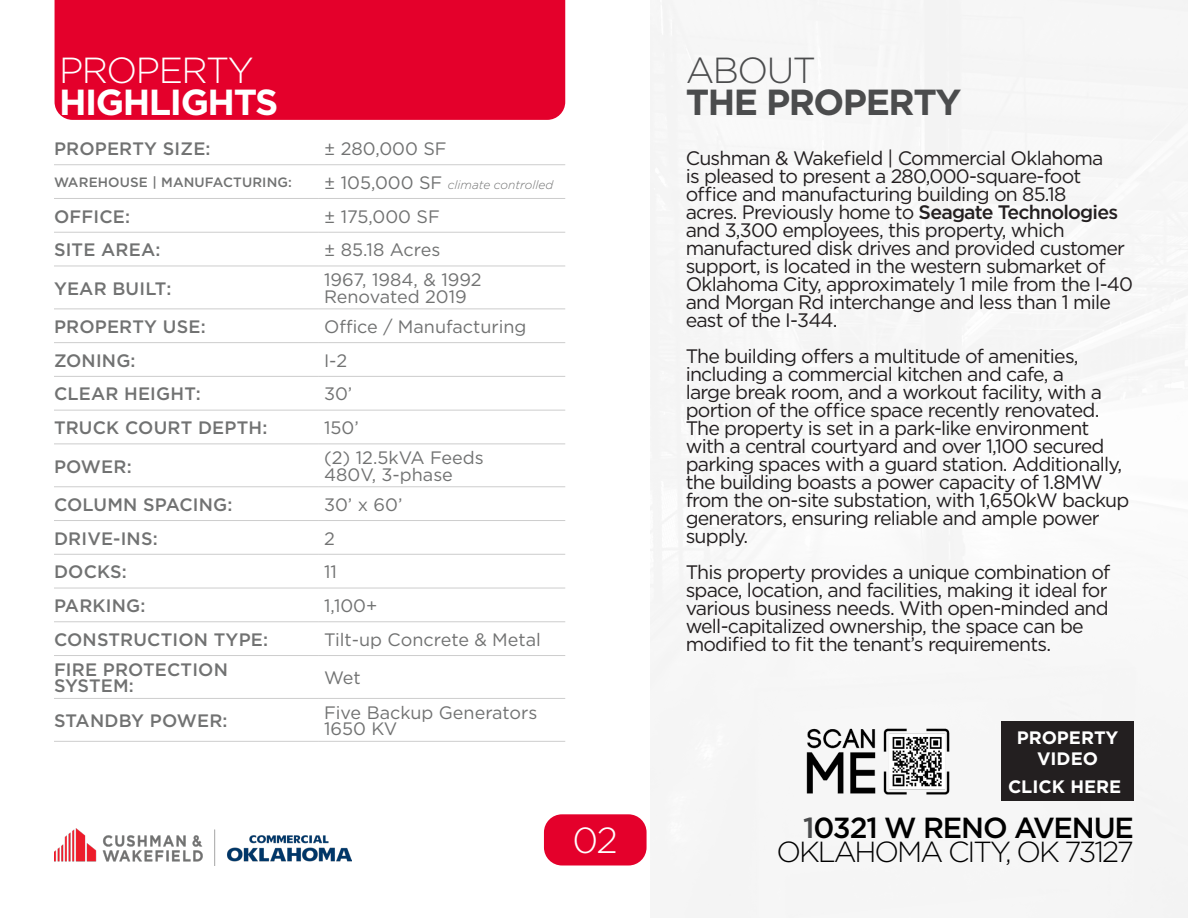
<style>
.page{position:relative;width:1188px;height:918px;background:#fff}
.page>*{position:absolute;margin:0;border:0;box-sizing:border-box;transform-origin:0 0}
.t1{font:700 36.3px "Gotham";letter-spacing:-.04em;color:#4b4c4d}
.t2{font:300 36.3px "Gotham";letter-spacing:-.04em;color:#fff}
.t3{font:700 36.3px "Gotham";letter-spacing:-.04em;color:#fff}
.t4{font:300 36.3px "Gotham";letter-spacing:-.04em;color:#4b4c4d}
.t5{font:300 29.1px "Gotham";letter-spacing:-.07em;color:#000}
.t6{font:500 29.1px "Gotham";letter-spacing:-.04em;color:#000}
.t7{font:19.5px/18px "Gotham";letter-spacing:-.04em;color:#231f20}
.Spec_Value{font:18px "Gotham";color:#717272}
.Spec_Title{font:500 18px "Gotham";letter-spacing:.01em;color:#717272}
.t8{font:700 18px "Gotham";color:#fff}
.Spec_Title-2{font:500 13.5px "Gotham";letter-spacing:.01em;color:#717272}
.Spec_Value-2{font:italic 300 12px "Gotham";color:#717272}
.s1{font-weight:400;font-style:normal;font-size:18px}
.s2{font-weight:500}
.s3{color:#4b4c4d}
</style>
<div class="page">
<hr style="left:54px;top:164px;width:264px;height:1px;background:#cdcdcd">
<hr style="left:318px;top:164px;width:247px;height:1px;background:#cdcdcd">
<hr style="left:54px;top:198px;width:264px;height:1px;background:#cdcdcd">
<hr style="left:318px;top:198px;width:247px;height:1px;background:#cdcdcd">
<hr style="left:54px;top:232px;width:264px;height:1px;background:#cdcdcd">
<hr style="left:318px;top:232px;width:247px;height:1px;background:#cdcdcd">
<hr style="left:54px;top:266px;width:264px;height:1px;background:#cdcdcd">
<hr style="left:318px;top:266px;width:247px;height:1px;background:#cdcdcd">
<hr style="left:54px;top:309px;width:264px;height:1px;background:#cdcdcd">
<hr style="left:318px;top:309px;width:247px;height:1px;background:#cdcdcd">
<hr style="left:54px;top:342px;width:264px;height:1px;background:#cdcdcd">
<hr style="left:318px;top:342px;width:247px;height:1px;background:#cdcdcd">
<hr style="left:54px;top:376px;width:264px;height:1px;background:#cdcdcd">
<hr style="left:318px;top:376px;width:247px;height:1px;background:#cdcdcd">
<hr style="left:54px;top:410px;width:264px;height:1px;background:#cdcdcd">
<hr style="left:318px;top:410px;width:247px;height:1px;background:#cdcdcd">
<hr style="left:54px;top:444px;width:264px;height:1px;background:#cdcdcd">
<hr style="left:318px;top:444px;width:247px;height:1px;background:#cdcdcd">
<hr style="left:54px;top:486px;width:264px;height:1px;background:#cdcdcd">
<hr style="left:318px;top:486px;width:247px;height:1px;background:#cdcdcd">
<hr style="left:54px;top:520px;width:264px;height:1px;background:#cdcdcd">
<hr style="left:318px;top:520px;width:247px;height:1px;background:#cdcdcd">
<hr style="left:54px;top:554px;width:264px;height:1px;background:#cdcdcd">
<hr style="left:318px;top:554px;width:247px;height:1px;background:#cdcdcd">
<hr style="left:54px;top:588px;width:264px;height:1px;background:#cdcdcd">
<hr style="left:318px;top:588px;width:247px;height:1px;background:#cdcdcd">
<hr style="left:54px;top:621px;width:264px;height:1px;background:#cdcdcd">
<hr style="left:318px;top:621px;width:247px;height:1px;background:#cdcdcd">
<hr style="left:54px;top:655px;width:264px;height:1px;background:#cdcdcd">
<hr style="left:318px;top:655px;width:247px;height:1px;background:#cdcdcd">
<hr style="left:54px;top:698px;width:264px;height:1px;background:#cdcdcd">
<hr style="left:318px;top:698px;width:247px;height:1px;background:#cdcdcd">
<hr style="left:54px;top:741px;width:264px;height:1px;background:#cdcdcd">
<hr style="left:318px;top:741px;width:247px;height:1px;background:#cdcdcd">
<div style="left:651px;top:0;width:537px;height:918px;background:#f6f6f6"></div>
<div style="left:55px;top:0;width:510px;height:120px;background:#e4002b"></div>
<img style="left:55px;top:829px;width:297px;height:36px">
<div style="left:544px;top:814px;width:103px;height:52px;background:#e4002b;border-radius:18px"></div>
<div style="left:1001px;top:721px;width:133px;height:79px;background:#231f20"></div>
<img style="left:801px;top:721px;width:156px;height:79px">
<p class="t2" style="left:59px;top:47px;width:196px">PROPERTY</p>
<p class="t3" style="left:59px;top:78px;width:221px">HIGHLIGHTS</p>
<p class="Spec_Title" style="left:54px;top:137px;width:158px">PROPERTY SIZE:</p>
<p class="Spec_Value" style="left:324px;top:137px;width:124px">± 280,000 SF</p>
<p class="Spec_Title-2" style="left:54px;top:173px;width:239px">WAREHOUSE | MANUFACTURING:</p>
<p class="Spec_Value-2" style="left:324px;top:177px;width:231px"><span class="s1">± 105,000 SF</span> climate controlled</p>
<p class="Spec_Title" style="left:54px;top:204px;width:78px">OFFICE:</p>
<p class="Spec_Value" style="left:324px;top:205px;width:117px">± 175,000 SF</p>
<p class="Spec_Title" style="left:54px;top:238px;width:108px">SITE AREA:</p>
<p class="Spec_Value" style="left:324px;top:238px;width:118px">± 85.18 Acres</p>
<p class="Spec_Title" style="left:54px;top:276px;width:119px">YEAR BUILT:</p>
<p class="Spec_Value" style="left:324px;top:268px;width:159px">1967, 1984, &amp; 1992</p>
<p class="Spec_Value" style="left:324px;top:285px;width:144px">Renovated 2019</p>
<p class="Spec_Title" style="left:54px;top:315px;width:153px">PROPERTY USE:</p>
<p class="Spec_Value" style="left:324px;top:315px;width:204px">Office / Manufacturing</p>
<p class="Spec_Title" style="left:54px;top:349px;width:83px">ZONING:</p>
<p class="Spec_Value" style="left:324px;top:349px;width:25px">I-2</p>
<p class="Spec_Title" style="left:54px;top:382px;width:148px">CLEAR HEIGHT:</p>
<p class="Spec_Value" style="left:324px;top:383px;width:30px">30’</p>
<p class="Spec_Title" style="left:54px;top:416px;width:215px">TRUCK COURT DEPTH:</p>
<p class="Spec_Value" style="left:324px;top:416px;width:36px">150’</p>
<p class="Spec_Title" style="left:54px;top:454px;width:79px">POWER:</p>
<p class="Spec_Value" style="left:324px;top:446px;width:161px">(2) 12.5kVA Feeds</p>
<p class="Spec_Value" style="left:324px;top:463px;width:130px">480V, 3-phase</p>
<p class="Spec_Title" style="left:54px;top:493px;width:180px">COLUMN SPACING:</p>
<p class="Spec_Value" style="left:324px;top:493px;width:80px">30’ x 60’</p>
<p class="Spec_Title" style="left:54px;top:526px;width:105px">DRIVE-INS:</p>
<p class="Spec_Value" style="left:324px;top:527px;width:12px">2</p>
<p class="Spec_Title" style="left:54px;top:560px;width:75px">DOCKS:</p>
<p class="Spec_Value" style="left:324px;top:560px;width:14px">11</p>
<p class="Spec_Title" style="left:54px;top:594px;width:93px">PARKING:</p>
<p class="Spec_Value" style="left:324px;top:594px;width:55px">1,100+</p>
<p class="Spec_Title" style="left:54px;top:628px;width:216px">CONSTRUCTION TYPE:</p>
<p class="Spec_Value" style="left:324px;top:628px;width:218px">Tilt-up Concrete &amp; Metal</p>
<p class="Spec_Title" style="left:54px;top:658px;width:176px">FIRE PROTECTION</p>
<p class="Spec_Title" style="left:54px;top:674px;width:81px">SYSTEM:</p>
<p class="Spec_Value" style="left:324px;top:666px;width:38px">Wet</p>
<p class="Spec_Title" style="left:54px;top:709px;width:175px">STANDBY POWER:</p>
<p class="Spec_Value" style="left:324px;top:701px;width:215px">Five Backup Generators</p>
<p class="Spec_Value" style="left:324px;top:717px;width:75px">1650 KV</p>
<p class="t2" style="left:573px;top:817px;width:47px">02</p>
<p class="t4" style="left:686px;top:47px;width:132px">ABOUT</p>
<p class="t1" style="left:686px;top:78px;width:277px">THE PROPERTY</p>
<p class="t7" style="left:686px;top:148px;width:449px">Cushman &amp; Wakefield | Commercial Oklahoma<br>is pleased to present a 280,000-square-foot office and manufacturing building on 85.18<br>acres. Previously home to <span class="s2">Seagate Technologies </span>and 3,300 employees, this property, which manufactured disk drives and provided customer support, is located in the western submarket of Oklahoma City, approximately 1 mile from the I-40 and Morgan Rd interchange and less than 1 mile east of the I-344.</p>
<p class="t7" style="left:686px;top:346px;width:445px">The building offers a multitude of amenities, including a commercial kitchen and cafe, a<br>large break room, and a workout facility, with a portion of the office space recently renovated.<br>The property is set in a park-like environment with a central courtyard and over 1,100 secured parking spaces with a guard station. Additionally, the building boasts a power capacity of 1.8MW from the on-site substation, with 1,650kW backup generators, ensuring reliable and ample power supply.</p>
<p class="t7" style="left:686px;top:562px;width:426px">This property provides a unique combination of space, location, and facilities, making it ideal for various business needs. With open-minded and well-capitalized ownership, the space can be modified to fit the tenant’s requirements.</p>
<p class="t8" style="left:1017px;top:725px;width:103px">PROPERTY</p>
<p class="t8" style="left:1037px;top:747px;width:62px">VIDEO</p>
<p class="t8" style="left:1008px;top:774px;width:115px">CLICK HERE</p>
<p class="t6" style="left:803px;top:808px;width:332px"><span class="s3">1</span>0321 W RENO AVENUE</p>
<p class="t5" style="left:777px;top:833px;width:359px">OKLAHOMA CITY, OK 73127</p>
</div>
